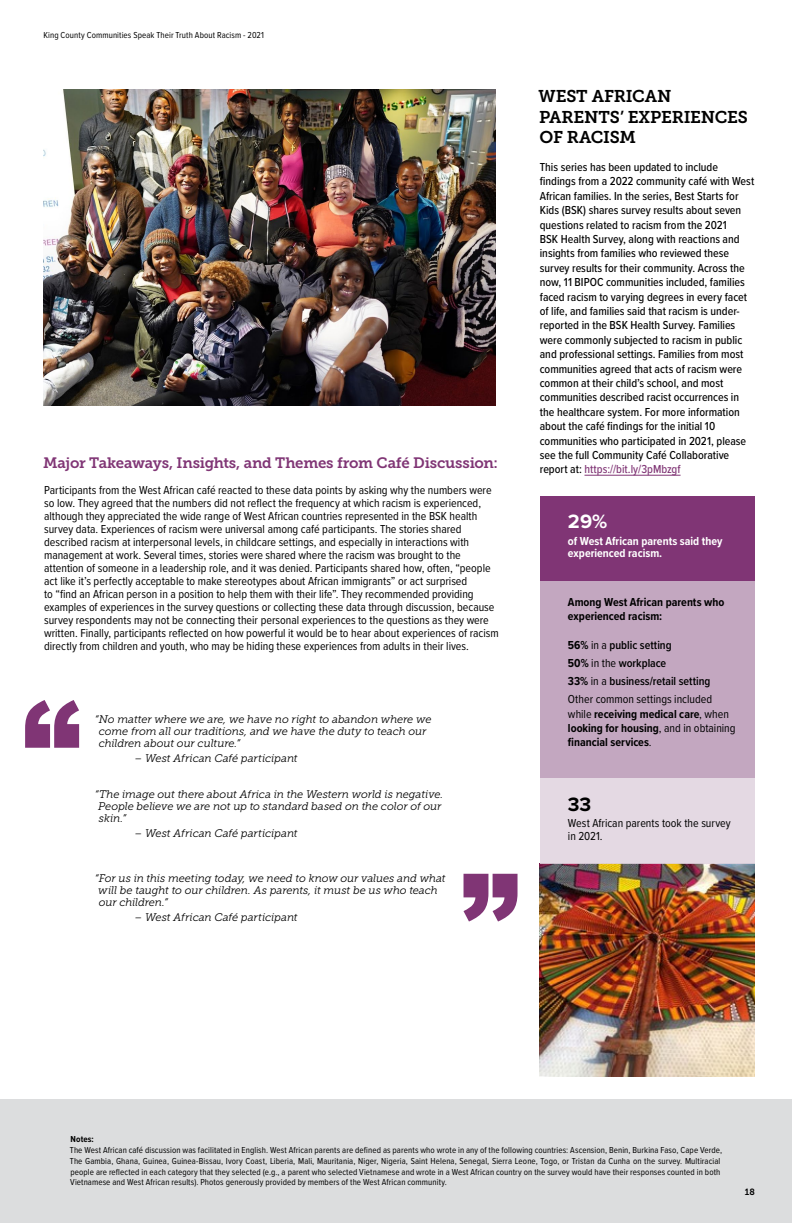
<style>
.page{position:relative;width:792px;height:1224px;background:#fff}
.page>*{position:absolute;margin:0;border:0;box-sizing:border-box;transform-origin:0 0}
.t1{font:700 20px "Proxima Nova";color:#fff}
.t2{font:700 20px "Proxima Nova";color:#000}
.t3{font:17px/20.4px "Museo Slab 700";letter-spacing:-.015em;color:#000}
.t4{font:15px "Museo Slab 700";letter-spacing:-.02em;color:#803575}
.t5{font:12px/13px "Proxima Nova Cond";color:#000}
.t6{font:500 12px/14.4px "Proxima Nova Cond";color:#000}
.t7{font:700 12px/14.4px "Proxima Nova Cond";color:#000}
.t8{font:600 12px/18px "Proxima Nova Cond";color:#000}
.t9{font:700 12px/12px "Proxima Nova Cond";color:#fff}
.t10{font:italic 11px/12px "Museo Slab 300";letter-spacing:-.01em;color:#000}
.t11{font:9px/10.8px "Proxima Nova Cond";letter-spacing:.01em;color:#000}
.t12{font:700 9px "Proxima Nova Cond";letter-spacing:.01em;color:#000}
.t13{font:9px "Museo Slab 700";color:#000}
.s1{color:#803575}
.s2{font-weight:700}
.s3{font-weight:400}
</style>
<div class="page">
<img style="left:540px;top:864px;width:215px;height:212px">
<img style="left:44px;top:90px;width:451px;height:315px">
<svg style="left:25px;top:700px;width:54px;height:48px"></svg>
<div style="left:540px;top:778px;width:215px;height:85px;background:#e0d3df"></div>
<div style="left:540px;top:496px;width:215px;height:85px;background:#803575"></div>
<div style="left:540px;top:581px;width:215px;height:197px;background:#c3a7c0"></div>
<div style="left:0;top:1099px;width:792px;height:124px;background:#dcddde"></div>
<hr style="left:584px;top:475px;width:97px;height:1px;background:#803575">
<svg style="left:464px;top:874px;width:54px;height:48px"></svg>
<p class="t11" style="left:43px;top:29px;width:222px">King County Communities Speak Their Truth About Racism - 2021</p>
<p class="t4" style="left:43px;top:454px;width:456px">Major Takeaways, Insights, and Themes from Café Discussion:</p>
<p class="t5" style="left:44px;top:483px;width:456px">Participants from the West African café reacted to these data points by asking why the numbers were so low. They agreed that the numbers did not reflect the frequency at which racism is experienced, although they appreciated the wide range of West African countries represented in the BSK health survey data. Experiences of racism were universal among café participants. The stories shared described racism at interpersonal levels, in childcare settings, and especially in interactions with management at work. Several times, stories were shared where the racism was brought to the attention of someone in a leadership role, and it was denied. Participants shared how, often, “people act like it’s perfectly acceptable to make stereotypes about African immigrants” or act surprised<br>to “find an African person in a position to help them with their life”. They recommended providing examples of experiences in the survey questions or collecting these data through discussion, because survey respondents may not be connecting their personal experiences to the questions as they were written. Finally, participants reflected on how powerful it would be to hear about experiences of racism directly from children and youth, who may be hiding these experiences from adults in their lives.</p>
<p class="t10" style="left:99px;top:713px;width:334px;text-indent:-4px">“No matter where we are, we have no right to abandon where we come from all our traditions, and we have the duty to teach our children about our culture.”</p>
<p class="t10" style="left:134px;top:752px;width:165px">– West African Café participant</p>
<p class="t10" style="left:98px;top:788px;width:347px;text-indent:-3px">“The image out there about Africa in the Western world is negative.<br>People believe we are not up to standard based on the color of our skin.”</p>
<p class="t10" style="left:134px;top:827px;width:165px">– West African Café participant</p>
<p class="t10" style="left:98px;top:872px;width:349px;text-indent:-4px">“For us in this meeting today, we need to know our values and what will be taught to our children. As parents, it must be us who teach our children.”</p>
<p class="t10" style="left:134px;top:911px;width:165px">– West African Café participant</p>
<h2 class="t3" style="left:538px;top:86px;width:211px">WEST AFRICAN<br>PARENTS’ EXPERIENCES<br>OF RACISM</h2>
<p class="t6" style="left:540px;top:159px;width:216px">This series has been updated to include findings from a 2022 community café with West African families. In the series, Best Starts for Kids (BSK) shares survey results about seven questions related to racism from the 2021<br>BSK Health Survey, along with reactions and insights from families who reviewed these survey results for their community. Across the now, 11 BIPOC communities included, families faced racism to varying degrees in every facet of life, and families said that racism is under&shy;reported in the BSK Health Survey. Families were commonly subjected to racism in public and professional settings. Families from most communities agreed that acts of racism were common at their child’s school, and most communities described racist occurrences in the healthcare system. For more information about the café findings for the initial 10 communities who participated in 2021, please see the full Community Café Collaborative report at: <span class="s1">https://bit.ly/3pMbzgf</span></p>
<h1 class="t1" style="left:568px;top:506px;width:41px">29%</h1>
<p class="t9" style="left:568px;top:535px;width:156px">of West African parents said they experienced racism.</p>
<p class="t7" style="left:568px;top:595px;width:158px">Among West African parents who experienced racism:</p>
<p class="t8" style="left:568px;top:636px;width:146px"><span class="s2">56%</span> <span class="s3">in a</span> public setting<br><span class="s2">50%</span> <span class="s3">in the</span> workplace<br><span class="s2">33%</span> <span class="s3">in a</span> business/retail setting<br><span class="s3">Other common settings included</span></p>
<p class="t7" style="left:568px;top:706px;width:169px"><span class="s3">while</span> receiving medical care<span class="s3">, when </span>looking for housing<span class="s3">, and in obtaining </span>financial services<span class="s3">.</span></p>
<h1 class="t2" style="left:568px;top:789px;width:25px">33</h1>
<p class="t5" style="left:568px;top:816px;width:164px">West African parents took the survey in 2021.</p>
<p class="t12" style="left:71px;top:1133px;width:25px">Notes:</p>
<p class="t11" style="left:70px;top:1144px;width:654px">The West African café discussion was facilitated in English. West African parents are defined as parents who wrote in any of the following countries: Ascension, Benin, Burkina Faso, Cape Verde, The Gambia, Ghana, Guinea, Guinea-Bissau, Ivory Coast, Liberia, Mali, Mauritania, Niger, Nigeria, Saint Helena, Senegal, Sierra Leone, Togo, or Tristan da Cunha on the survey. Multiracial people are reflected in each category that they selected (e.g., a parent who selected Vietnamese and wrote in a West African country on the survey would have their responses counted in both Vietnamese and West African results). Photos generously provided by members of the West African community.</p>
<p class="t13" style="left:745px;top:1187px;width:12px">18</p>
</div>
